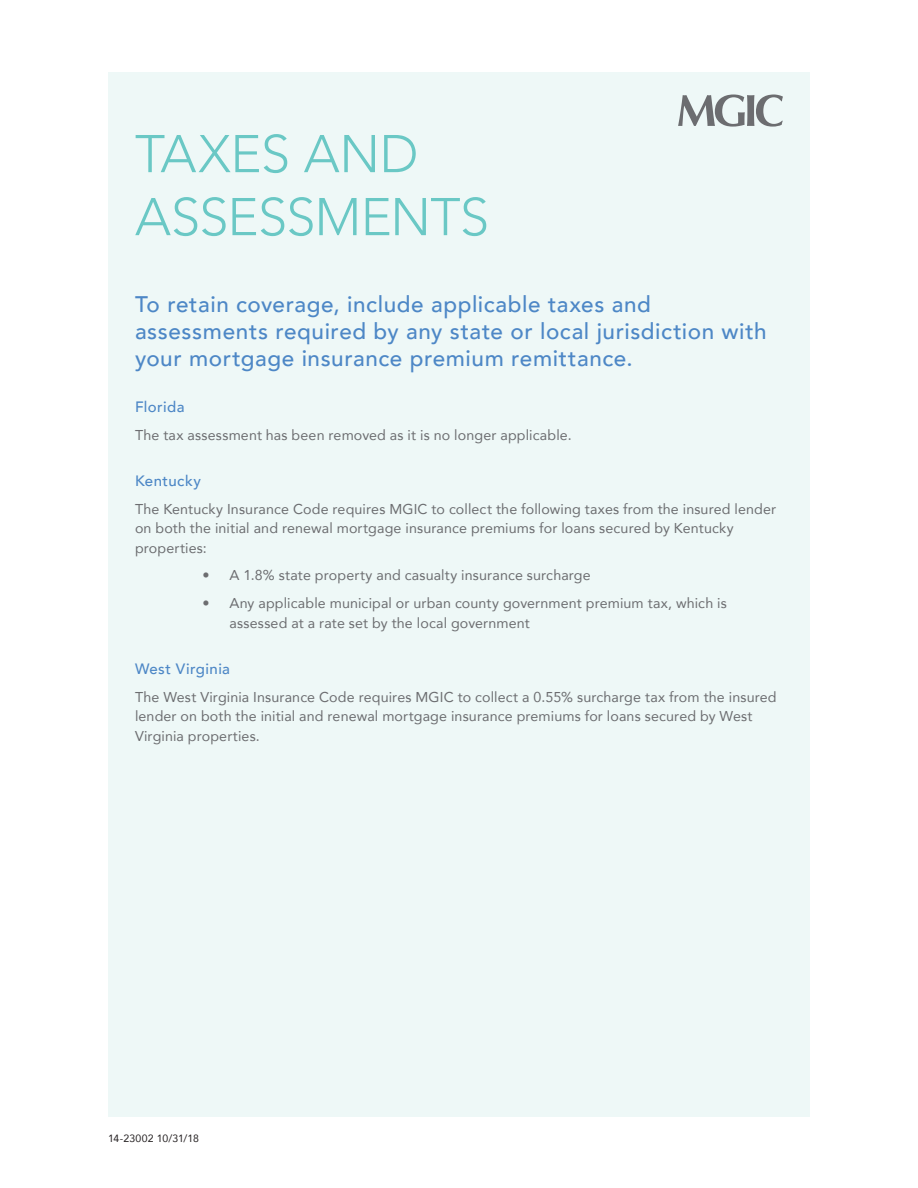
<style>
.page{position:relative;width:918px;height:1188px;background:#fff}
.page>*{position:absolute;margin:0;border:0;box-sizing:border-box;transform-origin:0 0}
.Section_Title_-_BIG{font:300 52.5px "Avenir";letter-spacing:-.01em;color:#6ac8c5}
.Heading_1_0{font:500 22.5px/27px "Avenir";letter-spacing:.025em;color:#4d87c6}
.body_copy{font:500 15px "Avenir";letter-spacing:.03em;color:#4d87c6}
.Heading_lvl_3{font:500 15px "Avenir";letter-spacing:.03em;color:#4d87c6}
.body_copy-2{font:14.25px/19.5px "Avenir";letter-spacing:.01em;color:#6c6d70}
.body_copy-3{font:10.5px "Avenir";color:#231f20}
</style>
<div class="page">
<div style="left:108px;top:72px;width:702px;height:1044px;background:#eef8f7"></div>
<svg style="left:678px;top:94px;width:105px;height:33px"></svg>
<p class="Section_Title_-_BIG" style="left:135px;top:123px;width:285px">TAXES AND</p>
<p class="Section_Title_-_BIG" style="left:135px;top:186px;width:356px">ASSESSMENTS</p>
<p class="Heading_1_0" style="left:135px;top:289px;width:633px">To retain coverage, include applicable taxes and assessments required by any state or local jurisdiction with your mortgage insurance premium remittance.</p>
<p class="body_copy" style="left:135px;top:394px;width:51px">Florida</p>
<p class="body_copy-2" style="left:135px;top:425px;width:438px">The tax assessment has been removed as it is no longer applicable.</p>
<p class="body_copy" style="left:135px;top:468px;width:68px">Kentucky</p>
<p class="body_copy-2" style="left:135px;top:499px;width:643px">The Kentucky Insurance Code requires MGIC to collect the following taxes from the insured lender on both the initial and renewal mortgage insurance premiums for loans secured by Kentucky properties:</p>
<p class="body_copy-2" style="left:202px;top:565px;width:390px">• A 1.8% state property and casualty insurance surcharge</p>
<p class="body_copy-2" style="left:230px;top:593px;width:499px;text-indent:-27px">• Any applicable municipal or urban county government premium tax, which is assessed at a rate set by the local government</p>
<p class="Heading_lvl_3" style="left:135px;top:656px;width:97px">West Virginia</p>
<p class="body_copy-2" style="left:135px;top:687px;width:643px">The West Virginia Insurance Code requires MGIC to collect a 0.55% surcharge tax from the insured lender on both the initial and renewal mortgage insurance premiums for loans secured by West<br>Virginia properties.</p>
<p class="body_copy-3" style="left:108px;top:1130px;width:92px">14-23002 10/31/18</p>
</div>
